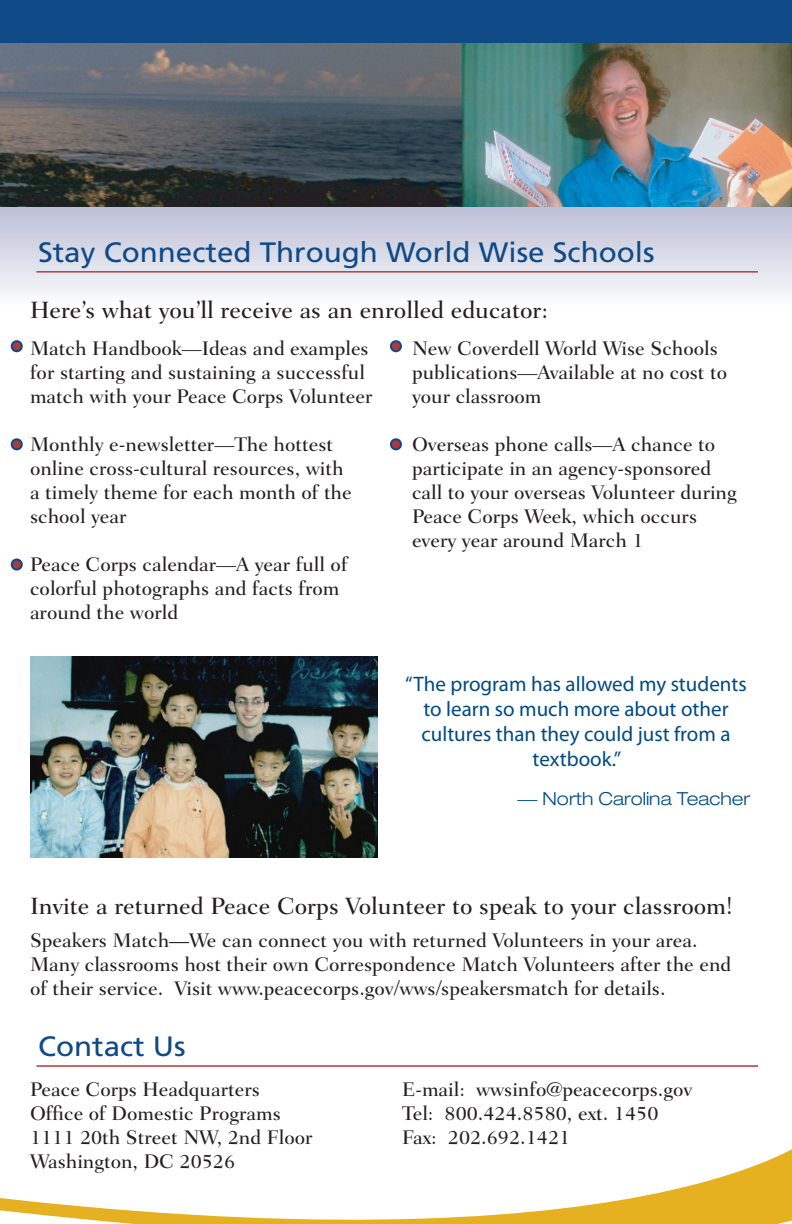
<style>
.page{position:relative;width:792px;height:1224px;background:#fff}
.page>*{position:absolute;margin:0;border:0;box-sizing:border-box;transform-origin:0 0}
.t1{font:28px "Frutiger";color:#0f4a87;scale:1.06 1}
.t2{font:500 24px "Fairfield LH";color:#231f20}
.t3{font:21px/25.2px "Myriad Pro";color:#014a84;text-align:center}
.t4{font:500 20px/24px "Fairfield LH";color:#231f20}
.t5{font:300 expanded 18px "Helvetica Neue";color:#014a84}
.s1{font-family:"Fairfield LH";font-weight:500;font-stretch:normal;font-size:20px}
.s2{font-weight:700}
</style>
<div class="page">
<svg style="left:0;top:206px;width:792px;height:86px;background:#d4d6e3"></svg>
<div style="left:0;top:0;width:792px;height:69px;background:#0f4a87"></div>
<svg style="left:0;top:1149px;width:792px;height:75px"></svg>
<hr style="left:36px;top:271px;width:722px;height:1px;background:#af393b">
<hr style="left:36px;top:1066px;width:722px;height:1px;background:#af393b">
<img style="left:0;top:43px;width:792px;height:163px">
<div style="left:12px;top:341px;width:10px;height:10px;background:#af393b;border-radius:50%"></div>
<div style="left:11px;top:340px;width:12px;height:12px;border:2px solid #0f4a87;border-radius:50%"></div>
<div style="left:12px;top:439px;width:10px;height:10px;background:#af393b;border-radius:50%"></div>
<div style="left:11px;top:438px;width:12px;height:12px;border:2px solid #0f4a87;border-radius:50%"></div>
<div style="left:12px;top:560px;width:10px;height:10px;background:#af393b;border-radius:50%"></div>
<div style="left:11px;top:559px;width:12px;height:11px;border:2px solid #0f4a87;border-radius:50%"></div>
<div style="left:391px;top:341px;width:10px;height:10px;background:#af393b;border-radius:50%"></div>
<div style="left:390px;top:340px;width:12px;height:12px;border:2px solid #0f4a87;border-radius:50%"></div>
<div style="left:391px;top:439px;width:10px;height:10px;background:#af393b;border-radius:50%"></div>
<div style="left:390px;top:438px;width:12px;height:12px;border:2px solid #0f4a87;border-radius:50%"></div>
<img style="left:30px;top:656px;width:348px;height:202px">
<h1 class="t1" style="left:38px;top:236px;width:583px">Stay Connected Through World Wise Schools</h1>
<p class="t2" style="left:30px;top:296px;width:520px">Here’s what you’ll receive as an enrolled educator:</p>
<p class="t4" style="left:30px;top:337px;width:344px">Match Handbook—Ideas and examples for starting and sustaining a successful match with your Peace Corps Volunteer</p>
<p class="t4" style="left:30px;top:433px;width:315px">Monthly e-newsletter—The hottest online cross-cultural resources, with</p>
<p class="t4" style="left:30px;top:481px;width:323px">a timely theme for each month of the school year</p>
<p class="t4" style="left:30px;top:553px;width:319px">Peace Corps calendar—A year full of colorful photographs and facts from around the world</p>
<p class="t4" style="left:412px;top:337px;width:317px">New Coverdell World Wise Schools publications—Available at no cost to your classroom</p>
<p class="t4" style="left:412px;top:433px;width:326px">Overseas phone calls—A chance to participate in an agency-sponsored call to your overseas Volunteer during<br>Peace Corps Week, which occurs every year around March 1</p>
<p class="t3" style="left:405px;top:671px;width:343px">“The program has allowed my students to learn so much more about other cultures than they could just from a textbook.”</p>
<p class="t5" style="left:518px;top:787px;width:234px"><span class="s1">—</span> North Carolina Teacher</p>
<p class="t2" style="left:30px;top:892px;width:704px">Invite a returned Peace Corps Volunteer to speak to your classroom!</p>
<p class="t4" style="left:30px;top:928px;width:703px">Speakers Match<span class="s2">—</span>We can connect you with returned Volunteers in your area.<br>Many classrooms host their own Correspondence Match Volunteers after the end of their service. Visit www.peacecorps.gov/wws/speakersmatch for details.</p>
<h1 class="t1" style="left:38px;top:1030px;width:141px">Contact Us</h1>
<p class="t4" style="left:30px;top:1078px;width:231px">Peace Corps Headquarters</p>
<p class="t4" style="left:30px;top:1102px;width:253px">Office of Domestic Programs</p>
<p class="t4" style="left:30px;top:1126px;width:284px">1111 20th Street NW, 2nd Floor</p>
<p class="t4" style="left:30px;top:1150px;width:207px">Washington, DC 20526</p>
<p class="t4" style="left:402px;top:1078px;width:292px">E-mail: wwsinfo@peacecorps.gov</p>
<p class="t4" style="left:402px;top:1102px;width:258px">Tel: 800.424.8580, ext. 1450</p>
<p class="t4" style="left:402px;top:1126px;width:170px">Fax: 202.692.1421</p>
</div>
